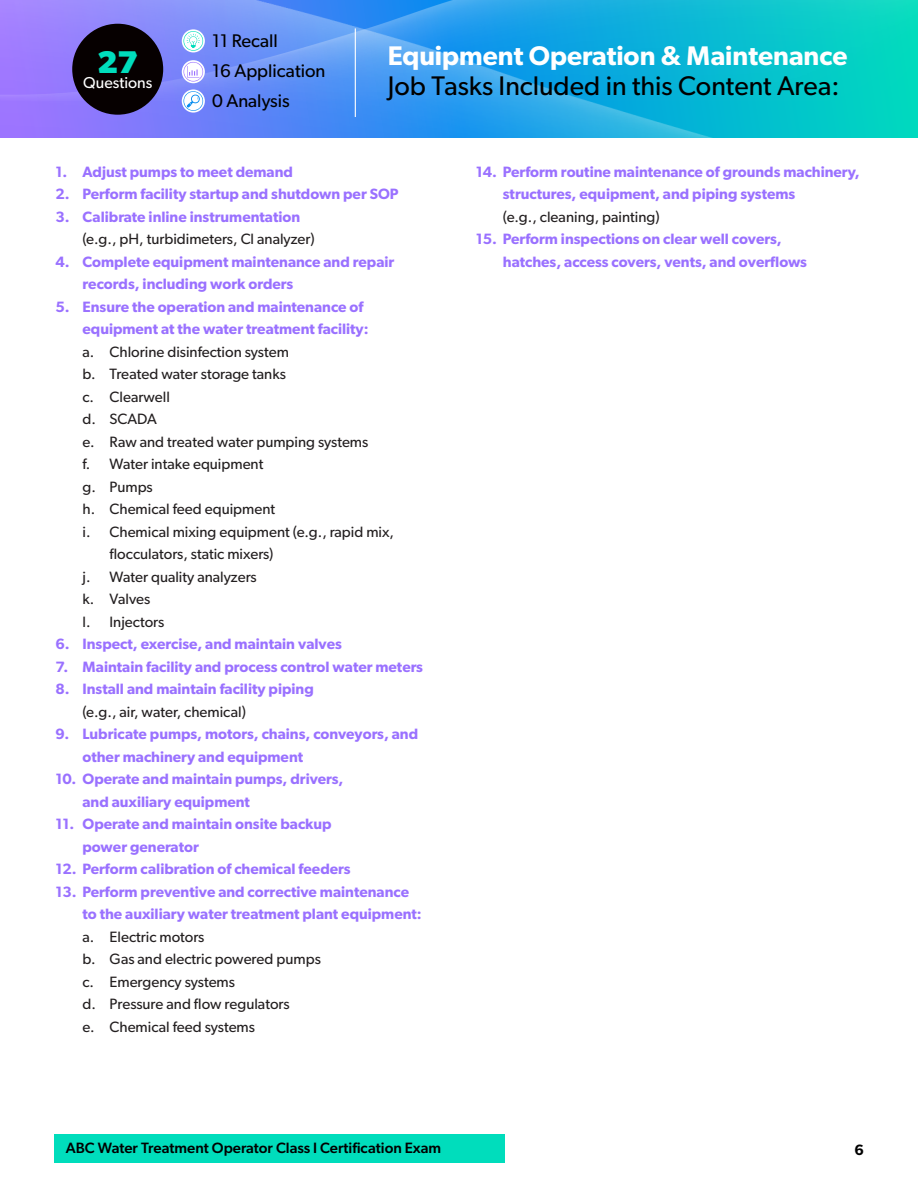
<style>
.page{position:relative;width:918px;height:1188px;background:#fff}
.page>*{position:absolute;margin:0;border:0;box-sizing:border-box;transform-origin:0 0}
.WPI_Cover_Title{font:700 31.5px "Gibson";color:#00ddbc}
.WPI_Cover_Title-2{font:27px "Gibson";color:#000}
.WPI_Cover_Title-3{font:600 27px "Gibson";color:#fff}
.WPI_Cover_Title-4{font:18.3px "Gibson";color:#000}
.WPI_Cover_Title-5{font:15.9px "Gibson";color:#fff}
.WPI_-_Subtitles_-_Gr{font:600 15px/22.5px "Gibson";color:#9a71ff}
.WPI_-_Subtitles_-_Gr-2{font:15px/22.5px "Gibson";color:#231f20}
.t1{font:500 15px "Gibson";color:#000}
.t2{font:600 15px "Gibson";color:#000}
.s1{font-weight:600;color:#9a71ff}
.s2{font-weight:400;color:#231f20}
</style>
<div class="page">
<div style="left:54px;top:1134px;width:450px;height:28px;background:#00ddbc"></div>
<img style="left:891px;top:0;width:27px;height:101px">
<img style="left:0;top:0;width:891px;height:138px">
<hr style="left:355px;top:28px;width:1px;height:89px;background:#fff">
<div style="left:72px;top:24px;width:91px;height:91px;background:#060000;border-radius:50%"></div>
<svg style="left:182px;top:29px;width:23px;height:23px"></svg>
<svg style="left:184px;top:31px;width:19px;height:20px"></svg>
<svg style="left:182px;top:60px;width:23px;height:23px"></svg>
<svg style="left:184px;top:62px;width:19px;height:20px"></svg>
<svg style="left:182px;top:89px;width:23px;height:24px"></svg>
<svg style="left:184px;top:91px;width:19px;height:20px"></svg>
<p class="WPI_Cover_Title" style="left:97px;top:44px;width:43px">27</p>
<p class="WPI_Cover_Title-5" style="left:83px;top:73px;width:71px">Questions</p>
<p class="WPI_Cover_Title-4" style="left:212px;top:30px;width:67px">11 Recall</p>
<p class="WPI_Cover_Title-4" style="left:212px;top:60px;width:115px">16 Application</p>
<p class="WPI_Cover_Title-4" style="left:212px;top:90px;width:79px">0 Analysis</p>
<p class="WPI_Cover_Title-3" style="left:388px;top:39px;width:461px">Equipment Operation &amp; Maintenance</p>
<p class="WPI_Cover_Title-2" style="left:388px;top:69px;width:453px">Job Tasks Included in this Content Area:</p>
<p class="WPI_-_Subtitles_-_Gr" style="left:56px;top:160px;width:239px">1. Adjust pumps to meet demand</p>
<p class="WPI_-_Subtitles_-_Gr" style="left:56px;top:183px;width:345px">2. Perform facility startup and shutdown per SOP</p>
<p class="WPI_-_Subtitles_-_Gr-2" style="left:82px;top:205px;width:234px;text-indent:-27px"><span class="s1">3. Calibrate inline instrumentation </span>(e.g., pH, turbidimeters, Cl analyzer)</p>
<p class="WPI_-_Subtitles_-_Gr" style="left:82px;top:250px;width:313px;text-indent:-27px">4. Complete equipment maintenance and repair records, including work orders</p>
<p class="WPI_-_Subtitles_-_Gr" style="left:82px;top:295px;width:288px;text-indent:-27px">5. Ensure the operation and maintenance of equipment at the water treatment facility:</p>
<p class="WPI_-_Subtitles_-_Gr-2" style="left:82px;top:340px;width:208px">a. Chlorine disinfection system</p>
<p class="WPI_-_Subtitles_-_Gr-2" style="left:82px;top:363px;width:205px">b. Treated water storage tanks</p>
<p class="WPI_-_Subtitles_-_Gr-2" style="left:82px;top:385px;width:89px">c. Clearwell</p>
<p class="WPI_-_Subtitles_-_Gr-2" style="left:82px;top:408px;width:76px">d. SCADA</p>
<p class="WPI_-_Subtitles_-_Gr-2" style="left:82px;top:430px;width:287px">e. Raw and treated water pumping systems</p>
<p class="WPI_-_Subtitles_-_Gr-2" style="left:82px;top:453px;width:182px">f. Water intake equipment</p>
<p class="WPI_-_Subtitles_-_Gr-2" style="left:82px;top:475px;width:72px">g. Pumps</p>
<p class="WPI_-_Subtitles_-_Gr-2" style="left:82px;top:498px;width:194px">h. Chemical feed equipment</p>
<p class="WPI_-_Subtitles_-_Gr-2" style="left:110px;top:520px;width:286px;text-indent:-27px">i. Chemical mixing equipment (e.g., rapid mix, flocculators, static mixers)</p>
<p class="WPI_-_Subtitles_-_Gr-2" style="left:82px;top:565px;width:176px">j. Water quality analyzers</p>
<p class="WPI_-_Subtitles_-_Gr-2" style="left:82px;top:588px;width:69px">k. Valves</p>
<p class="WPI_-_Subtitles_-_Gr-2" style="left:82px;top:610px;width:83px">l. Injectors</p>
<p class="WPI_-_Subtitles_-_Gr" style="left:56px;top:633px;width:288px">6. Inspect, exercise, and maintain valves</p>
<p class="WPI_-_Subtitles_-_Gr" style="left:56px;top:655px;width:369px">7. Maintain facility and process control water meters</p>
<p class="WPI_-_Subtitles_-_Gr" style="left:82px;top:678px;width:233px;text-indent:-27px">8. Install and maintain facility piping <span class="s2">(e.g., air, water, chemical)</span></p>
<p class="WPI_-_Subtitles_-_Gr" style="left:82px;top:723px;width:337px;text-indent:-27px">9. Lubricate pumps, motors, chains, conveyors, and other machinery and equipment</p>
<p class="WPI_-_Subtitles_-_Gr" style="left:82px;top:768px;width:262px;text-indent:-27px">10. Operate and maintain pumps, drivers, and auxiliary equipment</p>
<p class="WPI_-_Subtitles_-_Gr" style="left:82px;top:813px;width:251px;text-indent:-27px">11. Operate and maintain onsite backup power generator</p>
<p class="WPI_-_Subtitles_-_Gr" style="left:56px;top:858px;width:297px">12. Perform calibration of chemical feeders</p>
<p class="WPI_-_Subtitles_-_Gr" style="left:82px;top:880px;width:341px;text-indent:-27px">13. Perform preventive and corrective maintenance to the auxiliary water treatment plant equipment:</p>
<p class="WPI_-_Subtitles_-_Gr-2" style="left:82px;top:925px;width:124px">a. Electric motors</p>
<p class="WPI_-_Subtitles_-_Gr-2" style="left:82px;top:948px;width:240px">b. Gas and electric powered pumps</p>
<p class="WPI_-_Subtitles_-_Gr-2" style="left:82px;top:970px;width:154px">c. Emergency systems</p>
<p class="WPI_-_Subtitles_-_Gr-2" style="left:82px;top:993px;width:209px">d. Pressure and flow regulators</p>
<p class="WPI_-_Subtitles_-_Gr-2" style="left:82px;top:1015px;width:174px">e. Chemical feed systems</p>
<p class="WPI_-_Subtitles_-_Gr" style="left:503px;top:160px;width:358px;text-indent:-27px">14. Perform routine maintenance of grounds machinery, structures, equipment, and piping systems<br><span class="s2">(e.g., cleaning, painting)</span></p>
<p class="WPI_-_Subtitles_-_Gr" style="left:503px;top:228px;width:306px;text-indent:-27px">15. Perform inspections on clear well covers, hatches, access covers, vents, and overflows</p>
<p class="t1" style="left:66px;top:1139px;width:377px">ABC Water Treatment Operator Class I Certification Exam</p>
<p class="t2" style="left:855px;top:1140px;width:11px">6</p>
</div>
